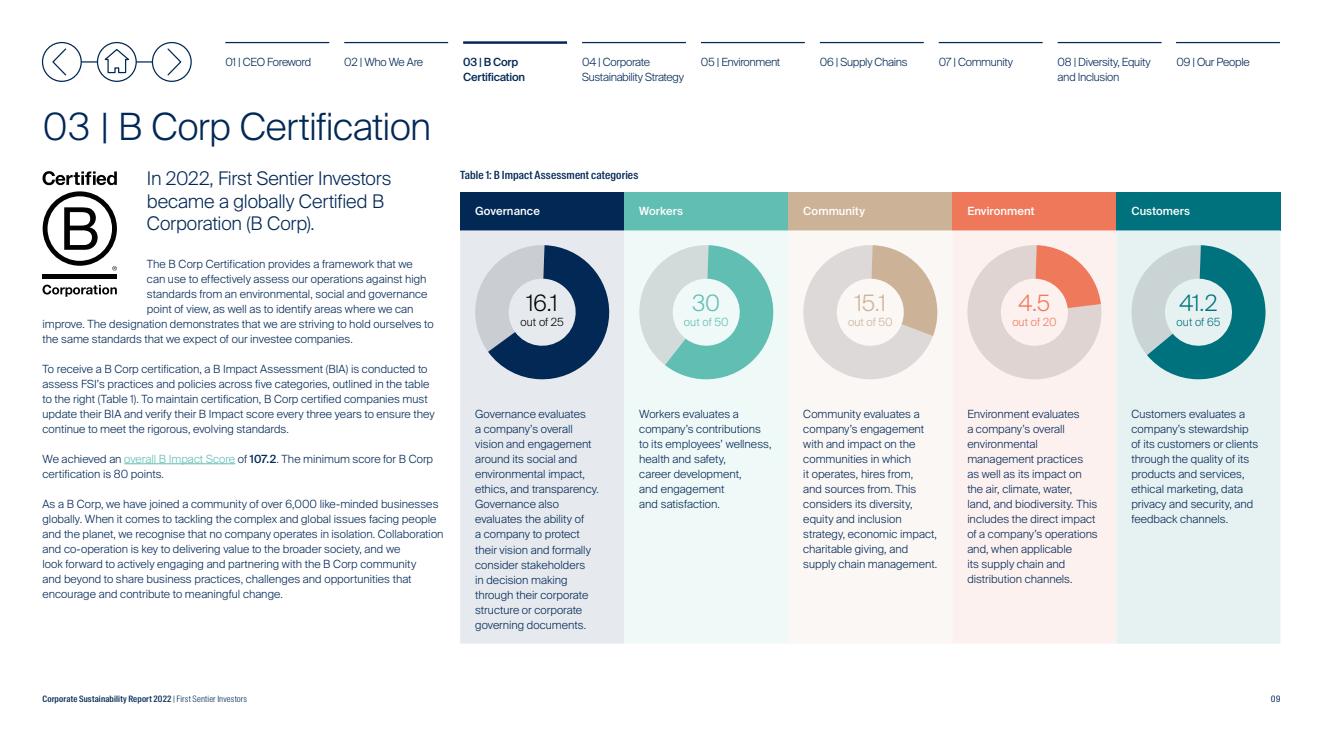
<style>
.page{position:relative;width:1323px;height:745px;background:#fff}
.page>*{position:absolute;margin:0;border:0;box-sizing:border-box;transform-origin:0 0}
.t1{font:300 37.5px "Suisse Intl";letter-spacing:-.015em;color:#022856}
.t2{font:300 22.5px "Suisse Intl";color:#000}
.t3{font:300 22.5px "Suisse Intl";color:#ccb296}
.t4{font:300 22.5px "Suisse Intl";color:#00727d}
.t5{font:300 22.5px "Suisse Intl";color:#ef795b}
.t6{font:300 22.5px "Suisse Intl";color:#60beb3}
.t7{font:300 18.75px/22.5px "Suisse Intl";letter-spacing:-.01em;color:#022856}
.t8{font:300 11.25px/15px "Suisse Intl";letter-spacing:.005em;color:#022856}
.t9{font:300 11.25px/15px "Suisse Intl";letter-spacing:-.025em;color:#022856}
.t10{font:500 11.25px "Suisse Intl";letter-spacing:.01em;color:#fff}
.t11{font:300 11.25px/15px "Suisse Intl";letter-spacing:-.03em;color:#022856}
.t12{font:500 11.25px "Suisse Intl Cond";letter-spacing:.01em;color:#022856}
.t13{font:500 11.25px "Suisse Intl";letter-spacing:-.025em;color:#022856}
.t14{font:300 11.25px "Suisse Intl";color:#000}
.t15{font:300 11.25px "Suisse Intl";color:#60beb3}
.t16{font:300 11.25px "Suisse Intl";color:#ccb296}
.t17{font:300 11.25px "Suisse Intl";color:#ef795b}
.t18{font:300 11.25px "Suisse Intl";letter-spacing:.005em;color:#00727d}
.t19{font:500 8.75px "Suisse Intl Cond";letter-spacing:.02em;color:#022856}
.t20{font:8.75px "Suisse Intl Cond";color:#022856}
.s1{color:#60beb3}
.s2{font-weight:500}
.s3{font-weight:300}
</style>
<div class="page">
<hr style="left:225px;top:42px;width:104px;height:1px;background:#022856">
<hr style="left:344px;top:42px;width:104px;height:1px;background:#022856">
<hr style="left:582px;top:42px;width:104px;height:1px;background:#022856">
<hr style="left:701px;top:42px;width:104px;height:1px;background:#022856">
<hr style="left:820px;top:42px;width:104px;height:1px;background:#022856">
<hr style="left:939px;top:42px;width:104px;height:1px;background:#022856">
<hr style="left:1058px;top:42px;width:103px;height:1px;background:#022856">
<hr style="left:1176px;top:42px;width:104px;height:1px;background:#022856">
<svg style="left:41px;top:41px;width:151px;height:41px"></svg>
<hr style="left:463px;top:41px;width:104px;height:3px;background:#022856">
<div style="left:43px;top:273px;width:74px;height:5px;background:#010202"></div>
<svg style="left:43px;top:191px;width:74px;height:79px"></svg>
<svg style="left:43px;top:171px;width:74px;height:14px"></svg>
<svg style="left:43px;top:284px;width:74px;height:12px"></svg>
<hr style="left:124px;top:463px;width:111px;height:1px;background:#60beb3">
<div style="left:460px;top:191px;width:164px;height:39px;background:#022856"></div>
<div style="left:624px;top:191px;width:164px;height:39px;background:#60beb3"></div>
<div style="left:788px;top:191px;width:164px;height:39px;background:#ccb296"></div>
<div style="left:952px;top:191px;width:164px;height:39px;background:#ef785b"></div>
<div style="left:1116px;top:191px;width:164px;height:39px;background:#00727d"></div>
<div style="left:460px;top:230px;width:164px;height:413px;background:#e6eaee"></div>
<div style="left:624px;top:230px;width:164px;height:413px;background:#eff9f7"></div>
<div style="left:952px;top:230px;width:164px;height:413px;background:#fdf1ef"></div>
<div style="left:1116px;top:230px;width:164px;height:413px;background:#e6f1f2"></div>
<svg style="left:475px;top:245px;width:134px;height:134px;background:#899aae"></svg>
<svg style="left:639px;top:245px;width:134px;height:134px"></svg>
<svg style="left:803px;top:245px;width:134px;height:134px"></svg>
<svg style="left:967px;top:245px;width:134px;height:134px"></svg>
<svg style="left:1131px;top:245px;width:134px;height:134px;background:#8abbc0"></svg>
<p class="t9" style="left:225px;top:55px;width:87px">01 | CEO Foreword</p>
<p class="t9" style="left:344px;top:55px;width:80px">02 | Who We Are</p>
<p class="t9" style="left:582px;top:55px;width:103px">04 | Corporate<br>Sustainability Strategy</p>
<p class="t11" style="left:701px;top:55px;width:81px">05 | Environment</p>
<p class="t9" style="left:820px;top:55px;width:89px">06 | Supply Chains</p>
<p class="t9" style="left:939px;top:55px;width:76px">07 | Community</p>
<p class="t11" style="left:1058px;top:55px;width:95px">08 | Diversity, Equity and Inclusion</p>
<p class="t13" style="left:463px;top:56px;width:57px">03 | B Corp</p>
<p class="t9" style="left:1176px;top:55px;width:75px">09 | Our People</p>
<p class="t13" style="left:463px;top:71px;width:63px">Certification</p>
<h1 class="t1" style="left:43px;top:105px;width:390px">03 | B Corp Certification</h1>
<h3 class="t7" style="left:147px;top:167px;width:246px">In 2022, First Sentier Investors became a globally Certified B<br>Corporation (B Corp).</h3>
<p class="t8" style="left:147px;top:256px;width:267px">The B Corp Certification provides a framework that we</p>
<p class="t8" style="left:147px;top:271px;width:281px">can use to effectively assess our operations against high</p>
<p class="t8" style="left:147px;top:286px;width:282px">standards from an environmental, social and governance</p>
<p class="t8" style="left:147px;top:301px;width:268px">point of view, as well as to identify areas where we can</p>
<p class="t8" style="left:43px;top:316px;width:393px">improve. The designation demonstrates that we are striving to hold ourselves to</p>
<p class="t8" style="left:43px;top:331px;width:312px">the same standards that we expect of our investee companies.</p>
<p class="t8" style="left:43px;top:361px;width:394px">To receive a B Corp certification, a B Impact Assessment (BIA) is conducted to assess FSI’s practices and policies across five categories, outlined in the table to the right (Table 1). To maintain certification, B Corp certified companies must update their BIA and verify their B Impact score every three years to ensure they continue to meet the rigorous, evolving standards.</p>
<p class="t8" style="left:43px;top:451px;width:392px">We achieved an <span class="s1">overall B Impact Score</span> of <span class="s2">107.2</span>. The minimum score for B Corp certification is 80 points.</p>
<p class="t8" style="left:43px;top:496px;width:402px">As a B Corp, we have joined a community of over 6,000 like-minded businesses globally. When it comes to tackling the complex and global issues facing people and the planet, we recognise that no company operates in isolation. Collaboration and co-operation is key to delivering value to the broader society, and we<br>look forward to actively engaging and partnering with the B Corp community<br>and beyond to share business practices, challenges and opportunities that encourage and contribute to meaningful change.</p>
<p class="t12" style="left:460px;top:168px;width:180px">Table 1: B Impact Assessment categories</p>
<p class="t10" style="left:475px;top:205px;width:66px">Governance</p>
<p class="t10" style="left:639px;top:205px;width:45px">Workers</p>
<p class="t10" style="left:803px;top:205px;width:63px">Community</p>
<p class="t10" style="left:967px;top:205px;width:69px">Environment</p>
<p class="t10" style="left:1131px;top:205px;width:60px">Customers</p>
<h2 class="t2" style="left:526px;top:290px;width:33px">16.1</h2>
<p class="t14" style="left:520px;top:315px;width:45px">out of 25</p>
<h2 class="t6" style="left:692px;top:290px;width:29px">30</h2>
<p class="t15" style="left:684px;top:315px;width:46px">out of 50</p>
<h2 class="t3" style="left:855px;top:290px;width:33px">15.1</h2>
<p class="t16" style="left:848px;top:315px;width:46px">out of 50</p>
<h2 class="t5" style="left:1019px;top:290px;width:33px">4.5</h2>
<p class="t17" style="left:1012px;top:315px;width:46px">out of 20</p>
<h2 class="t4" style="left:1179px;top:290px;width:39px">41.2</h2>
<p class="t18" style="left:1176px;top:315px;width:45px">out of 65</p>
<p class="t8" style="left:475px;top:406px;width:125px">Governance evaluates<br>a company’s overall vision and engagement around its social and environmental impact, ethics, and transparency.<br>Governance also evaluates the ability of<br>a company to protect their vision and formally consider stakeholders<br>in decision making through their corporate structure or corporate governing documents.</p>
<p class="t8" style="left:639px;top:406px;width:134px">Workers evaluates a company’s contributions to its employees’ wellness, health and safety,<br>career development,<br>and engagement<br>and satisfaction.</p>
<p class="t8" style="left:803px;top:406px;width:136px">Community evaluates a company’s engagement with and impact on the communities in which<br>it operates, hires from,<br>and sources from. This considers its diversity, equity and inclusion strategy, economic impact, charitable giving, and supply chain management.</p>
<p class="t8" style="left:967px;top:406px;width:132px">Environment evaluates<br>a company’s overall environmental management practices as well as its impact on the air, climate, water, land, and biodiversity. This includes the direct impact of a company’s operations and, when applicable<br>its supply chain and distribution channels.</p>
<p class="t8" style="left:1131px;top:406px;width:128px">Customers evaluates a company’s stewardship of its customers or clients through the quality of its products and services, ethical marketing, data privacy and security, and feedback channels.</p>
<p class="t19" style="left:43px;top:693px;width:206px">Corporate Sustainability Report 2022 <span class="s3">| First Sentier Investors</span></p>
<p class="t20" style="left:1271px;top:693px;width:11px">09</p>
</div>
